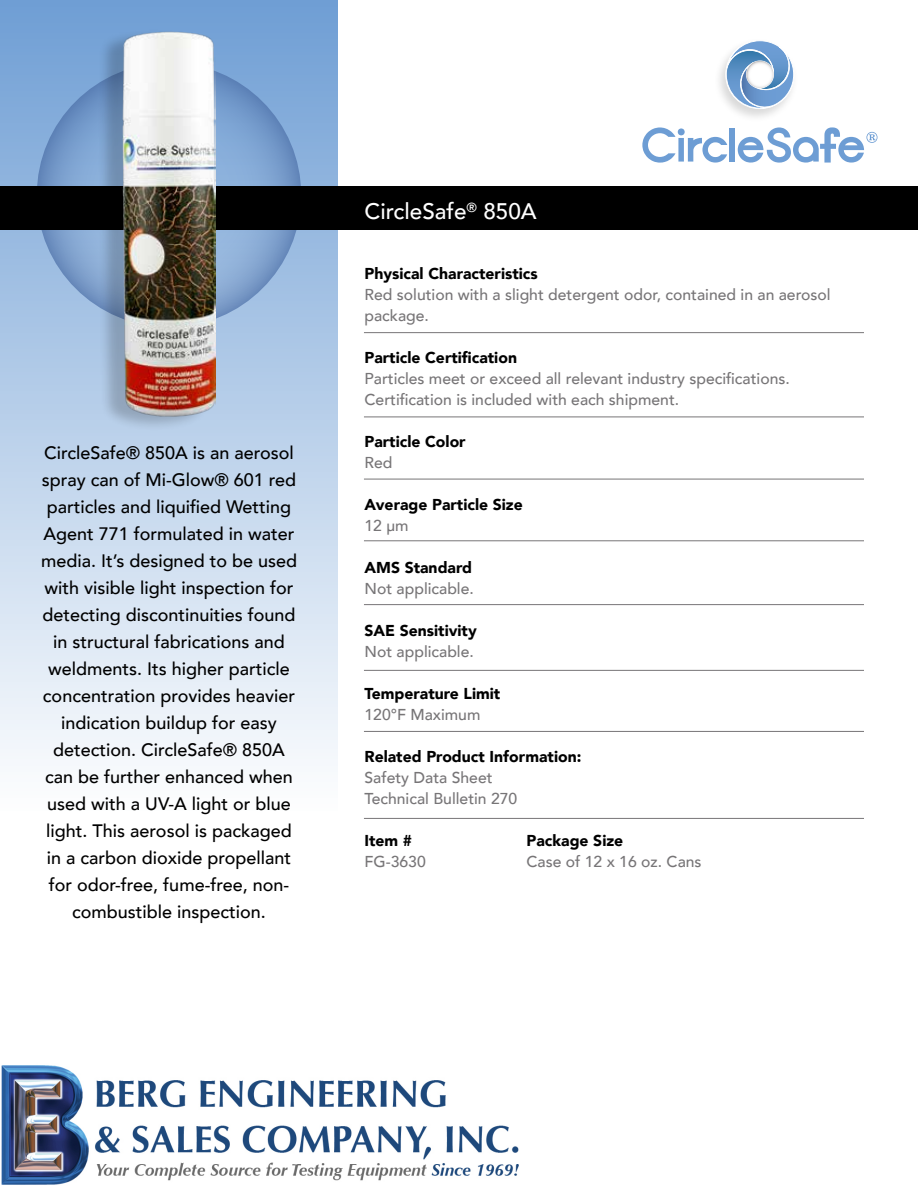
<style>
.page{position:relative;width:918px;height:1188px;background:#fff}
.page>*{position:absolute;margin:0;border:0;box-sizing:border-box;transform-origin:0 0}
.t1{font:500 22.5px "Avenir";color:#fff}
.t2{font:500 18px/27px "Avenir";color:#000;text-align:center}
.t3{font:500 15.75px/21px "Avenir";color:#777577}
.t4{font:900 15.75px "Avenir";color:#000}
</style>
<div class="page">
<div style="left:0;top:0;width:338px;height:810px;background:linear-gradient(to bottom,#6f9ed4,#fdfefe)"></div>
<svg style="left:37px;top:63px;width:264px;height:264px;background:#799dca"></svg>
<div style="left:0;top:186px;width:918px;height:43px;background:#000"></div>
<div style="left:97px;top:28px;width:112px;height:404px;background:#000;opacity:.2"></div>
<img style="left:122px;top:31px;width:94px;height:386px">
<svg style="left:642px;top:127px;width:85px;height:36px"></svg>
<div style="left:729px;top:129px;width:6px;height:33px;background:#6d9dd4"></div>
<svg style="left:738px;top:127px;width:140px;height:36px"></svg>
<div style="left:713px;top:37px;width:86px;height:86px;background:#000;opacity:.15"></div>
<svg style="left:725px;top:41px;width:69px;height:69px"></svg>
<hr style="left:364px;top:332px;width:500px;height:1px;background:#777577">
<hr style="left:364px;top:417px;width:500px;height:1px;background:#777577">
<hr style="left:364px;top:479px;width:500px;height:1px;background:#777577">
<hr style="left:364px;top:541px;width:500px;height:1px;background:#777577">
<hr style="left:364px;top:604px;width:500px;height:1px;background:#777577">
<hr style="left:364px;top:670px;width:500px;height:1px;background:#777577">
<hr style="left:364px;top:731px;width:500px;height:1px;background:#777577">
<hr style="left:364px;top:818px;width:500px;height:1px;background:#777577">
<img style="left:1px;top:1065px;width:518px;height:120px">
<p class="t2" style="left:41px;top:438px;width:258px">CircleSafe® 850A is an aerosol spray can of Mi-Glow® 601 red particles and liquified Wetting<br>Agent 771 formulated in water media. It’s designed to be used with visible light inspection for detecting discontinuities found in structural fabrications and weldments. Its higher particle concentration provides heavier indication buildup for easy detection. CircleSafe® 850A can be further enhanced when used with a UV-A light or blue light. This aerosol is packaged in a carbon dioxide propellant for odor-free, fume-free, non&shy;combustible inspection.</p>
<p class="t1" style="left:364px;top:192px;width:174px">CircleSafe<sup>®</sup> 850A</p>
<p class="t4" style="left:364px;top:260px;width:175px">Physical Characteristics</p>
<p class="t3" style="left:364px;top:283px;width:468px">Red solution with a slight detergent odor, contained in an aerosol package.</p>
<p class="t4" style="left:364px;top:344px;width:154px">Particle Certification</p>
<p class="t3" style="left:364px;top:367px;width:427px">Particles meet or exceed all relevant industry specifications.<br>Certification is included with each shipment.</p>
<p class="t4" style="left:364px;top:428px;width:103px">Particle Color</p>
<p class="t3" style="left:364px;top:451px;width:30px">Red</p>
<p class="t4" style="left:364px;top:491px;width:160px">Average Particle Size</p>
<p class="t3" style="left:364px;top:514px;width:46px">12 μm</p>
<p class="t4" style="left:364px;top:554px;width:109px">AMS Standard</p>
<p class="t3" style="left:364px;top:577px;width:111px">Not applicable.</p>
<p class="t4" style="left:364px;top:617px;width:114px">SAE Sensitivity</p>
<p class="t3" style="left:364px;top:640px;width:111px">Not applicable.</p>
<p class="t4" style="left:364px;top:680px;width:137px">Temperature Limit</p>
<p class="t3" style="left:364px;top:703px;width:117px">120°F Maximum</p>
<p class="t4" style="left:364px;top:743px;width:218px">Related Product Information:</p>
<p class="t3" style="left:364px;top:766px;width:154px">Safety Data Sheet<br>Technical Bulletin 270</p>
<p class="t4" style="left:364px;top:827px;width:49px">Item #</p>
<p class="t4" style="left:527px;top:827px;width:98px">Package Size</p>
<p class="t3" style="left:364px;top:850px;width:63px">FG-3630</p>
<p class="t3" style="left:527px;top:850px;width:177px">Case of 12 x 16 oz. Cans</p>
</div>
